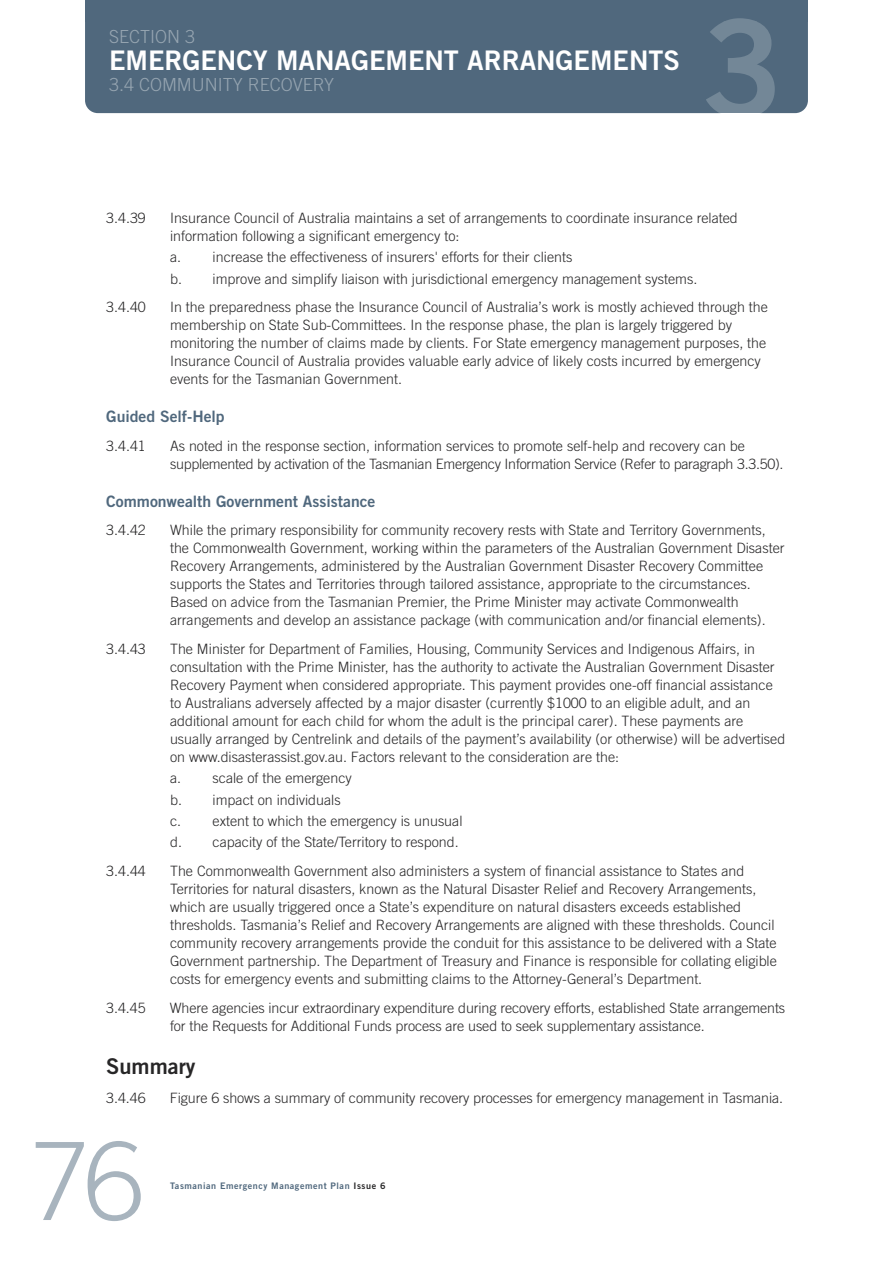
<style>
.page{position:relative;width:893px;height:1263px;background:#fff}
.page>*{position:absolute;margin:0;border:0;box-sizing:border-box;transform-origin:0 0}
.t1{font:300 108px "Trade Gothic";color:#a8b4be}
.t2{font:27px "Trade Gothic Bold Two";color:#fff}
.t3{font:21.75px "Trade Gothic Bold Two";color:#272627}
.t4{font:300 18px "Trade Gothic";color:#96a5b1}
.t5{font:15.75px "Trade Gothic Bold Two";color:#50687d}
.t6{font:300 14.25px/18px "Trade Gothic";color:#272627}
.t7{font:9px "Trade Gothic Bold Two";letter-spacing:.06em;color:#50687d}
.s1{color:#272627}
</style>
<div class="page">
<div style="left:85px;top:0;width:723px;height:113px;background:#50687d;border-radius:13px"></div>
<div style="left:85px;top:0;width:723px;height:21px;background:#50687d"></div>
<svg style="left:706px;top:21px;width:69px;height:92px"></svg>
<hr style="left:706px;top:18px;width:69px;height:3px;background:#738797">
<p class="t4" style="left:109px;top:30px;width:87px">SECTION 3</p>
<p class="t2" style="left:109px;top:50px;width:572px">EMERGENCY MANAGEMENT ARRANGEMENTS</p>
<p class="t4" style="left:109px;top:78px;width:227px">3.4 COMMUNITY RECOVERY</p>
<p class="t6" style="left:106px;top:210px;width:41px">3.4.39</p>
<p class="t6" style="left:170px;top:210px;width:569px">Insurance Council of Australia maintains a set of arrangements to coordinate insurance related information following a significant emergency to:</p>
<p class="t6" style="left:170px;top:248px;width:529px;line-height:21.5px">a. increase the effectiveness of insurers' efforts for their clients<br>b. improve and simplify liaison with jurisdictional emergency management systems.</p>
<p class="t6" style="left:106px;top:299px;width:41px">3.4.40</p>
<p class="t6" style="left:170px;top:299px;width:599px">In the preparedness phase the Insurance Council of Australia’s work is mostly achieved through the membership on State Sub-Committees. In the response phase, the plan is largely triggered by monitoring the number of claims made by clients. For State emergency management purposes, the Insurance Council of Australia provides valuable early advice of likely costs incurred by emergency events for the Tasmanian Government.</p>
<p class="t5" style="left:106px;top:411px;width:120px">Guided Self-Help</p>
<p class="t6" style="left:106px;top:438px;width:41px">3.4.41</p>
<p class="t6" style="left:170px;top:438px;width:615px">As noted in the response section, information services to promote self-help and recovery can be supplemented by activation of the Tasmanian Emergency Information Service (Refer to paragraph 3.3.50).</p>
<p class="t5" style="left:106px;top:495px;width:271px">Commonwealth Government Assistance</p>
<p class="t6" style="left:106px;top:522px;width:41px">3.4.42</p>
<p class="t6" style="left:170px;top:522px;width:616px">While the primary responsibility for community recovery rests with State and Territory Governments, the Commonwealth Government, working within the parameters of the Australian Government Disaster Recovery Arrangements, administered by the Australian Government Disaster Recovery Committee supports the States and Territories through tailored assistance, appropriate to the circumstances.<br>Based on advice from the Tasmanian Premier, the Prime Minister may activate Commonwealth arrangements and develop an assistance package (with communication and/or financial elements).</p>
<p class="t6" style="left:106px;top:641px;width:41px">3.4.43</p>
<p class="t6" style="left:170px;top:641px;width:617px">The Minister for Department of Families, Housing, Community Services and Indigenous Affairs, in consultation with the Prime Minister, has the authority to activate the Australian Government Disaster Recovery Payment when considered appropriate. This payment provides one-off financial assistance to Australians adversely affected by a major disaster (currently $1000 to an eligible adult, and an additional amount for each child for whom the adult is the principal carer). These payments are usually arranged by Centrelink and details of the payment’s availability (or otherwise) will be advertised on www.disasterassist.gov.au. Factors relevant to the consideration are the:</p>
<p class="t6" style="left:170px;top:769px;width:294px;line-height:21.5px">a. scale of the emergency<br>b. impact on individuals<br>c. extent to which the emergency is unusual d. capacity of the State/Territory to respond.</p>
<p class="t6" style="left:106px;top:863px;width:41px">3.4.44</p>
<p class="t6" style="left:170px;top:863px;width:608px">The Commonwealth Government also administers a system of financial assistance to States and Territories for natural disasters, known as the Natural Disaster Relief and Recovery Arrangements, which are usually triggered once a State’s expenditure on natural disasters exceeds established thresholds. Tasmania’s Relief and Recovery Arrangements are aligned with these thresholds. Council community recovery arrangements provide the conduit for this assistance to be delivered with a State Government partnership. The Department of Treasury and Finance is responsible for collating eligible costs for emergency events and submitting claims to the Attorney-General’s Department.</p>
<p class="t6" style="left:106px;top:1000px;width:41px">3.4.45</p>
<p class="t6" style="left:170px;top:1000px;width:617px">Where agencies incur extraordinary expenditure during recovery efforts, established State arrangements for the Requests for Additional Funds process are used to seek supplementary assistance.</p>
<p class="t3" style="left:106px;top:1059px;width:91px">Summary</p>
<p class="t6" style="left:106px;top:1090px;width:41px">3.4.46</p>
<p class="t6" style="left:170px;top:1090px;width:615px">Figure 6 shows a summary of community recovery processes for emergency management in Tasmania.</p>
<p class="t1" style="left:30px;top:1142px;width:115px">76</p>
<p class="t7" style="left:170px;top:1182px;width:217px">Tasmanian Emergency Management Plan <span class="s1">Issue 6</span></p>
</div>
